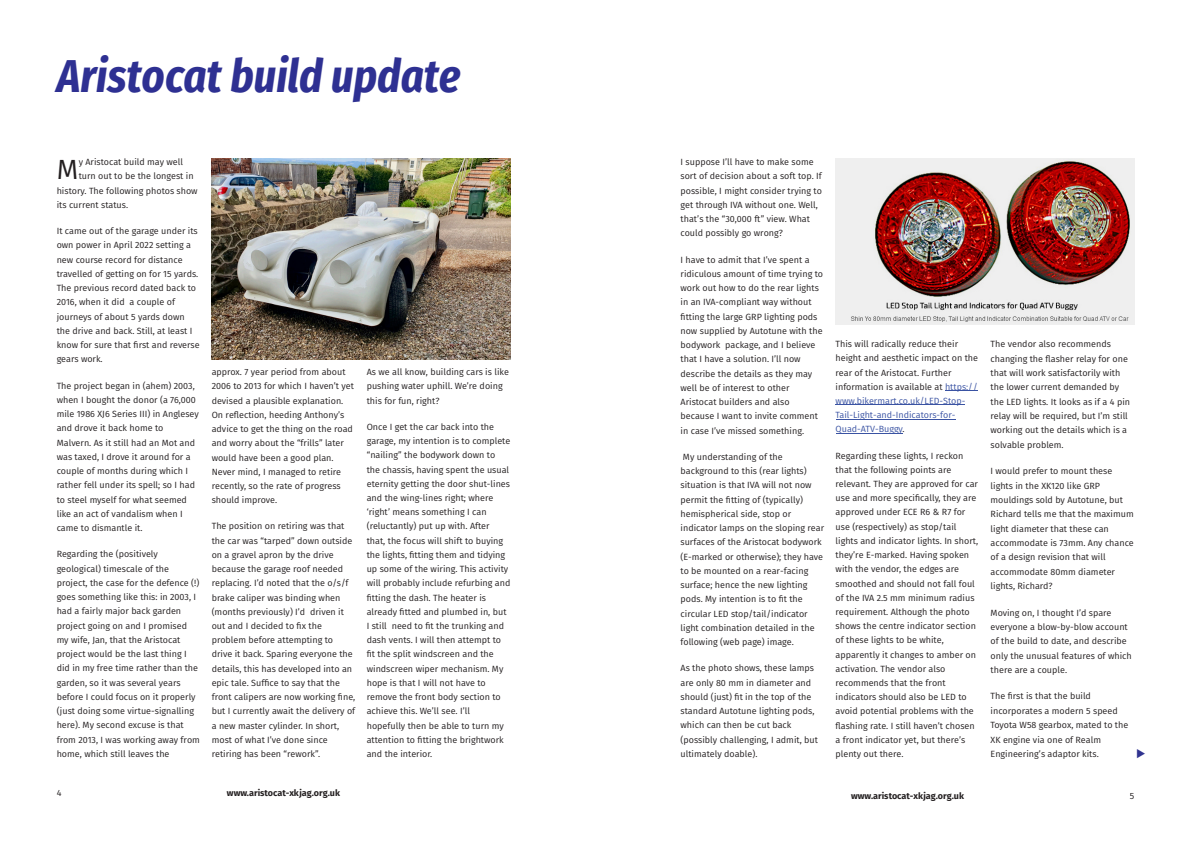
<style>
.page{position:relative;width:1191px;height:842px;background:#fff}
.page>*{position:absolute;margin:0;border:0;box-sizing:border-box;transform-origin:0 0}
.t1{font:italic 700 46px "Fira Sans Condensed";color:#2e3092}
.t2{font:27.7px "Fira Sans";color:#231f20}
.t3{font:9px/14.2px "Fira Sans";color:#231f20}
.t4{font:700 9px "Fira Sans";color:#231f20}
.s1{color:#3a53a3}
</style>
<div class="page">
<hr style="left:945px;top:390px;width:32px;height:1px;background:#3a53a3">
<hr style="left:835px;top:405px;width:129px;height:1px;background:#3a53a3">
<hr style="left:835px;top:419px;width:120px;height:1px;background:#3a53a3">
<hr style="left:835px;top:433px;width:67px;height:1px;background:#3a53a3">
<img style="left:835px;top:158px;width:299px;height:167px">
<img style="left:212px;top:158px;width:298px;height:202px">
<h1 class="t1" style="left:57px;top:49px;width:405px">Aristocat build update</h1>
<h2 class="t2" style="left:57px;top:153px;width:23px">M</h2>
<p class="t3" style="left:79px;top:155px;width:106px">y Aristocat build may well</p>
<p class="t3" style="left:79px;top:169px;width:116px">turn out to be the longest in</p>
<p class="t3" style="left:57px;top:184px;width:142px">history. The following photos show</p>
<p class="t3" style="left:57px;top:198px;width:73px">its current status.</p>
<p class="t3" style="left:57px;top:224px;width:144px">It came out of the garage under its own power in April 2022 setting a new course record for distance travelled of getting on for 15 yards.<br>The previous record dated back to<br>2016, when it did a couple of journeys of about 5 yards down the drive and back. Still, at least I know for sure that first and reverse gears work.</p>
<p class="t3" style="left:57px;top:379px;width:144px">The project began in (ahem) 2003, when I bought the donor (a 76,000 mile 1986 XJ6 Series III) in Anglesey and drove it back home to<br>Malvern. As it still had an Mot and was taxed, I drove it around for a couple of months during which I rather fell under its spell; so I had to steel myself for what seemed like an act of vandalism when I came to dismantle it.</p>
<p class="t3" style="left:57px;top:547px;width:145px">Regarding the (positively geological) timescale of the project, the case for the defence (!) goes something like this: in 2003, I had a fairly major back garden project going on and I promised my wife, Jan, that the Aristocat project would be the last thing I did in my free time rather than the garden, so it was several years before I could focus on it properly (just doing some virtue-signalling here). My second excuse is that from 2013, I was working away from home, which still leaves the</p>
<p class="t3" style="left:212px;top:365px;width:144px">approx. 7 year period from about<br>2006 to 2013 for which I haven’t yet devised a plausible explanation.<br>On reflection, heeding Anthony’s advice to get the thing on the road and worry about the “frills” later would have been a good plan.<br>Never mind, I managed to retire recently, so the rate of progress should improve.</p>
<p class="t3" style="left:212px;top:519px;width:145px">The position on retiring was that the car was “tarped” down outside on a gravel apron by the drive because the garage roof needed replacing. I’d noted that the o/s/f brake caliper was binding when (months previously) I’d driven it out and I decided to fix the problem before attempting to drive it back. Sparing everyone the details, this has developed into an epic tale. Suffice to say that the front calipers are now working fine, but I currently await the delivery of a new master cylinder. In short, most of what I’ve done since retiring has been “rework”.</p>
<p class="t3" style="left:367px;top:365px;width:144px">As we all know, building cars is like pushing water uphill. We’re doing this for fun, right?</p>
<p class="t3" style="left:367px;top:420px;width:145px">Once I get the car back into the garage, my intention is to complete “nailing” the bodywork down to the chassis, having spent the usual eternity getting the door shut-lines and the wing-lines right; where ‘right’ means something I can (reluctantly) put up with. After that, the focus will shift to buying the lights, fitting them and tidying up some of the wiring. This activity will probably include refurbing and fitting the dash. The heater is already fitted and plumbed in, but<br>I still need to fit the trunking and dash vents. I will then attempt to fit the split windscreen and the windscreen wiper mechanism. My hope is that I will not have to remove the front body section to achieve this. We’ll see. I’ll hopefully then be able to turn my attention to fitting the brightwork and the interior.</p>
<p class="t3" style="left:680px;top:155px;width:143px">I suppose I’ll have to make some sort of decision about a soft top. If possible, I might consider trying to get through IVA without one. Well, that’s the “30,000 ft” view. What could possibly go wrong?</p>
<p class="t3" style="left:680px;top:253px;width:144px">I have to admit that I’ve spent a ridiculous amount of time trying to work out how to do the rear lights in an IVA-compliant way without fitting the large GRP lighting pods now supplied by Autotune with the bodywork package, and I believe that I have a solution. I’ll now describe the details as they may well be of interest to other<br>Aristocat builders and also because I want to invite comment in case I’ve missed something.</p>
<p class="t3" style="left:680px;top:450px;width:145px">My understanding of the background to this (rear lights) situation is that IVA will not now permit the fitting of (typically) hemispherical side, stop or indicator lamps on the sloping rear surfaces of the Aristocat bodywork (E-marked or otherwise); they have to be mounted on a rear-facing surface; hence the new lighting pods. My intention is to fit the circular LED stop/tail/indicator light combination detailed in the following (web page) image.</p>
<p class="t3" style="left:680px;top:661px;width:139px">As the photo shows, these lamps are only 80 mm in diameter and should (just) fit in the top of the standard Autotune lighting pods, which can then be cut back (possibly challenging, I admit, but ultimately doable).</p>
<p class="t3" style="left:835px;top:337px;width:144px">This will radically reduce their height and aesthetic impact on the rear of the Aristocat. Further information is available at <span class="s1">https:// www.bikermart.co.uk/LED-Stop-<br>Tail-Light-and-Indicators-for-<br>Quad-ATV-Buggy</span>.</p>
<p class="t3" style="left:835px;top:448px;width:144px">Regarding these lights, I reckon that the following points are relevant. They are approved for car use and more specifically, they are approved under ECE R6 &amp; R7 for use (respectively) as stop/tail lights and indicator lights. In short, they’re E-marked. Having spoken with the vendor, the edges are smoothed and should not fall foul of the IVA 2.5 mm minimum radius requirement. Although the photo shows the centre indicator section of these lights to be white, apparently it changes to amber on activation. The vendor also recommends that the front indicators should also be LED to avoid potential problems with the flashing rate. I still haven’t chosen a front indicator yet, but there’s plenty out there.</p>
<p class="t3" style="left:990px;top:337px;width:141px">The vendor also recommends changing the flasher relay for one that will work satisfactorily with the lower current demanded by the LED lights. It looks as if a 4 pin relay will be required, but I’m still working out the details which is a solvable problem.</p>
<p class="t3" style="left:990px;top:464px;width:145px">I would prefer to mount these lights in the XK120 like GRP mouldings sold by Autotune, but<br>Richard tells me that the maximum light diameter that these can accommodate is 73mm. Any chance of a design revision that will accommodate 80mm diameter lights, Richard?</p>
<p class="t3" style="left:990px;top:605px;width:143px">Moving on, I thought I’d spare everyone a blow-by-blow account of the build to date, and describe only the unusual features of which there are a couple.</p>
<p class="t3" style="left:990px;top:689px;width:139px">The first is that the build incorporates a modern 5 speed<br>Toyota W58 gearbox, mated to the<br>XK engine via one of Realm<br>Engineering’s adaptor kits.</p>
<p class="t3" style="left:57px;top:785px;width:6px">4</p>
<p class="t4" style="left:227px;top:787px;width:114px">www.aristocat-xkjag.org.uk</p>
<p class="t3" style="left:1129px;top:789px;width:6px">5</p>
<p class="t4" style="left:851px;top:791px;width:114px">www.aristocat-xkjag.org.uk</p>
</div>
